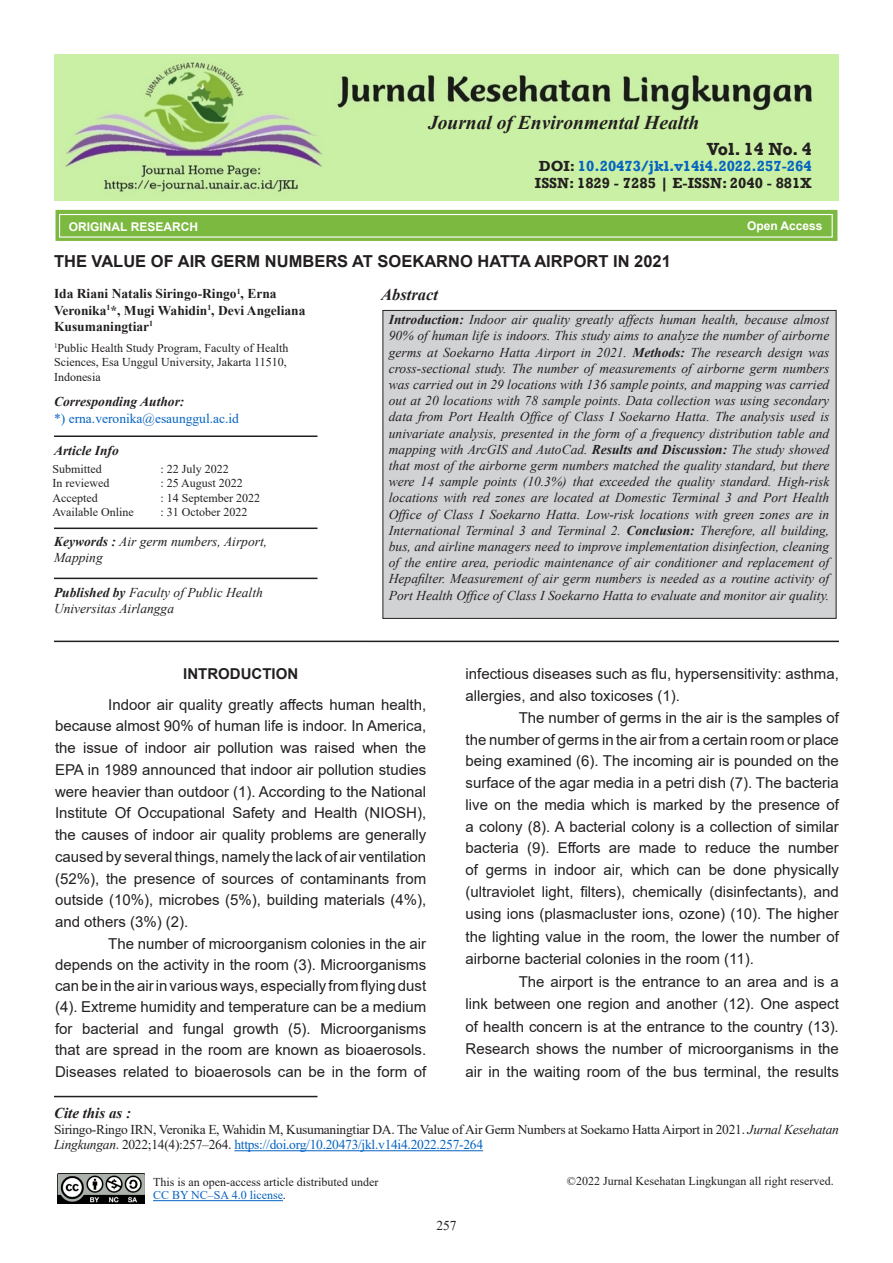
<style>
.page{position:relative;width:893px;height:1263px;background:#fff}
.page>*{position:absolute;margin:0;border:0;box-sizing:border-box;transform-origin:0 0}
.sumber_tbl_fig{font:italic 700 19.5px "Times New Roman";color:#231f20}
.authors{font:700 18px "Rockwell";color:#231f20}
.Judul_1{font:700 16.5px "Arial";color:#231f20}
.abstract{font:italic 700 16.5px "Times New Roman";color:#231f20}
.isi_sub_1{font:15px/21.8px "Arial";color:#231f20;text-align:justify}
.authors-2{font:700 15px "Rockwell";color:#0563c1}
.authors-3{font:700 15px "Rockwell";color:#231f20}
.sub_1{font:700 15px "Arial";color:#231f20}
.sumber_tbl_fig-2{font:italic 700 15px "Times New Roman";color:#231f20}
.isi_abstrak_eng{font:italic 13.5px/16.2px "Times New Roman";color:#231f20;text-align:justify}
.sumber_tbl_fig-3{font:13.5px/15.5px "Times New Roman";letter-spacing:-.02em;color:#231f20}
.authors-4{font:700 13.5px/16.2px "Times New Roman";color:#231f20}
.publish_by{font:italic 13.5px "Times New Roman";color:#231f20}
.key_words{font:italic 13.5px/16.2px "Times New Roman";color:#231f20}
.email{font:13.5px "Times New Roman";color:#0563c1}
.corresponding_email{font:italic 700 13.5px "Times New Roman";color:#231f20}
.info_artikel{font:italic 700 13.5px "Times New Roman";color:#231f20}
.sumber_tbl_fig-4{font:12px/13.8px "Times New Roman";color:#231f20}
.isi_info_artikel{font:12px "Times New Roman";color:#231f20}
.afiliasi{font:12px/14.4px "Times New Roman";color:#231f20}
.Judul_1-2{font:700 12px "Arial";color:#fff}
.s1{color:#231f20}
.s2{font-weight:700}
.s3{font-style:italic}
.s4{color:#0563c1}
</style>
<div class="page">
<img style="left:54px;top:54px;width:785px;height:146px">
<div style="left:383px;top:310px;width:453px;height:308px;background:#d1d2d4"></div>
<div style="left:383px;top:310px;width:453px;height:309px;border:1px solid #231f20"></div>
<div style="left:54px;top:208px;width:785px;height:34px;background:#7cb941;border:2px solid #fff"></div>
<div style="left:59px;top:214px;width:774px;height:24px;border:1px solid #fff"></div>
<hr style="left:54px;top:641px;width:785px;height:1px;background:#231f20">
<hr style="left:234px;top:1150px;width:249px;height:1px;background:#0563c1">
<hr style="left:54px;top:1096px;width:263px;height:1px;background:#231f20">
<hr style="left:54px;top:435px;width:263px;height:2px;background:#231f20">
<hr style="left:54px;top:527px;width:263px;height:2px;background:#231f20">
<hr style="left:54px;top:578px;width:263px;height:1px;background:#231f20">
<hr style="left:153px;top:1200px;width:130px;height:1px;background:#0563c1">
<img style="left:57px;top:1173px;width:87px;height:31px">
<p class="sumber_tbl_fig" style="left:428px;top:109px;width:273px">Journal of Environmental Health</p>
<p class="authors" style="left:707px;top:138px;width:106px">Vol. 14 No. 4</p>
<p class="authors-2" style="left:539px;top:157px;width:275px"><span class="s1">DOI:</span> 10.20473/jkl.v14i4.2022.257-264</p>
<p class="authors-3" style="left:535px;top:174px;width:278px">ISSN: 1829 - 7285 | E-ISSN: 2040 - 881X</p>
<p class="Judul_1-2" style="left:69px;top:218px;width:131px">ORIGINAL RESEARCH</p>
<p class="Judul_1-2" style="left:747px;top:217px;width:77px">Open Access</p>
<p class="Judul_1" style="left:54px;top:250px;width:618px">THE VALUE OF AIR GERM NUMBERS AT SOEKARNO HATTA AIRPORT IN 2021</p>
<p class="authors-4" style="left:54px;top:285px;width:253px">Ida Riani Natalis Siringo-Ringo<sup>1</sup>, Erna<br>Veronika<sup>1</sup>*, Mugi Wahidin<sup>1</sup>, Devi Angeliana<br>Kusumaningtiar<sup>1</sup></p>
<p class="afiliasi" style="left:54px;top:340px;width:236px"><sup>1</sup>Public Health Study Program, Faculty of Health<br>Sciences, Esa Unggul University, Jakarta 11510,<br>Indonesia</p>
<p class="abstract" style="left:381px;top:282px;width:58px">Abstract</p>
<p class="isi_abstrak_eng" style="left:389px;top:311px;width:442px"><span class="s2">Introduction:</span> Indoor air quality greatly affects human health, because almost 90% of human life is indoors. This study aims to analyze the number of airborne germs at Soekarno Hatta Airport in 2021. <span class="s2">Methods:</span> The research design was cross-sectional study. The number of measurements of airborne germ numbers was carried out in 29 locations with 136 sample points, and mapping was carried out at 20 locations with 78 sample points. Data collection was using secondary data from Port Health Office of Class I Soekarno Hatta. The analysis used is univariate analysis, presented in the form of a frequency distribution table and mapping with ArcGIS and AutoCad. <span class="s2">Results and Discussion:</span> The study showed that most of the airborne germ numbers matched the quality standard, but there were 14 sample points (10.3%) that exceeded the quality standard. High-risk locations with red zones are located at Domestic Terminal 3 and Port Health Office of Class I Soekarno Hatta. Low-risk locations with green zones are in International Terminal 3 and Terminal 2. <span class="s2">Conclusion:</span> Therefore, all building, bus, and airline managers need to improve implementation disinfection, cleaning of the entire area, periodic maintenance of air conditioner and replacement of Hepafilter. Measurement of air germ numbers is needed as a routine activity of Port Health Office of Class I Soekarno Hatta to evaluate and monitor air quality.</p>
<p class="corresponding_email" style="left:54px;top:392px;width:132px">Corresponding Author:</p>
<p class="email" style="left:54px;top:409px;width:186px">*) erna.veronika@esaunggul.ac.id</p>
<p class="info_artikel" style="left:54px;top:441px;width:66px">Article Info</p>
<p class="isi_info_artikel" style="left:53px;top:460px;width:51px">Submitted</p>
<p class="isi_info_artikel" style="left:161px;top:460px;width:70px">: 22 July 2022</p>
<p class="isi_info_artikel" style="left:53px;top:475px;width:58px">In reviewed</p>
<p class="isi_info_artikel" style="left:161px;top:475px;width:84px">: 25 August 2022</p>
<p class="isi_info_artikel" style="left:53px;top:489px;width:47px">Accepted</p>
<p class="isi_info_artikel" style="left:161px;top:489px;width:101px">: 14 September 2022</p>
<p class="isi_info_artikel" style="left:53px;top:504px;width:83px">Available Online</p>
<p class="isi_info_artikel" style="left:161px;top:504px;width:88px">: 31 October 2022</p>
<p class="key_words" style="left:54px;top:533px;width:215px"><span class="s2">Keywords :</span> Air germ numbers, Airport,<br>Mapping</p>
<p class="publish_by" style="left:54px;top:583px;width:210px"><span class="s2">Published by</span> Faculty of Public Health</p>
<p class="publish_by" style="left:54px;top:600px;width:122px">Universitas Airlangga</p>
<p class="sub_1" style="left:183px;top:663px;width:116px">INTRODUCTION</p>
<p class="isi_sub_1" style="left:55px;top:693px;width:373px;text-indent:53px">Indoor air quality greatly affects human health, because almost 90% of human life is indoor. In America, the issue of indoor air pollution was raised when the EPA in 1989 announced that indoor air pollution studies were heavier than outdoor (1). According to the National Institute Of Occupational Safety and Health (NIOSH), the causes of indoor air quality problems are generally caused by several things, namely the lack of air ventilation (52%), the presence of sources of contaminants from outside (10%), microbes (5%), building materials (4%), and others (3%) (2).</p>
<p class="isi_sub_1" style="left:55px;top:932px;width:373px;line-height:21.3px;text-indent:53px">The number of microorganism colonies in the air depends on the activity in the room (3). Microorganisms can be in the air in various ways, especially from flying dust (4). Extreme humidity and temperature can be a medium for bacterial and fungal growth (5). Microorganisms that are spread in the room are known as bioaerosols.<br>Diseases related to bioaerosols can be in the form of</p>
<p class="isi_sub_1" style="left:466px;top:663px;width:375px">infectious diseases such as flu, hypersensitivity: asthma, allergies, and also toxicoses (1).</p>
<p class="isi_sub_1" style="left:466px;top:707px;width:375px;text-indent:53px">The number of germs in the air is the samples of the number of germs in the air from a certain room or place being examined (6). The incoming air is pounded on the surface of the agar media in a petri dish (7). The bacteria live on the media which is marked by the presence of a colony (8). A bacterial colony is a collection of similar bacteria (9). Efforts are made to reduce the number of germs in indoor air, which can be done physically (ultraviolet light, filters), chemically (disinfectants), and using ions (plasmacluster ions, ozone) (10). The higher the lighting value in the room, the lower the number of airborne bacterial colonies in the room (11).</p>
<p class="isi_sub_1" style="left:466px;top:970px;width:375px;line-height:22.5px;text-indent:53px">The airport is the entrance to an area and is a link between one region and another (12). One aspect of health concern is at the entrance to the country (13)<span class="s3">.<br></span>Research shows the number of microorganisms in the air in the waiting room of the bus terminal, the results</p>
<p class="sumber_tbl_fig-2" style="left:54px;top:1103px;width:79px">Cite this as :</p>
<p class="sumber_tbl_fig-3" style="left:54px;top:1121px;width:786px">Siringo-Ringo IRN, Veronika E, Wahidin M, Kusumaningtiar DA. The Value of Air Germ Numbers at Soekarno Hatta Airport in 2021. <span class="s3">Jurnal Kesehatan<br>Lingkungan</span>. 2022;14(4):257–264. <span class="s4">https://doi.org/10.20473/jkl.v14i4.2022.257-264</span></p>
<p class="sumber_tbl_fig-4" style="left:153px;top:1174px;width:227px">This is an open-access article distributed under<br><span class="s4">CC BY NC–SA 4.0 license</span>.</p>
<p class="sumber_tbl_fig-4" style="left:567px;top:1174px;width:268px">©2022 Jurnal Kesehatan Lingkungan all right reserved.</p>
<p class="sumber_tbl_fig-3" style="left:436px;top:1218px;width:22px">257</p>
</div>
